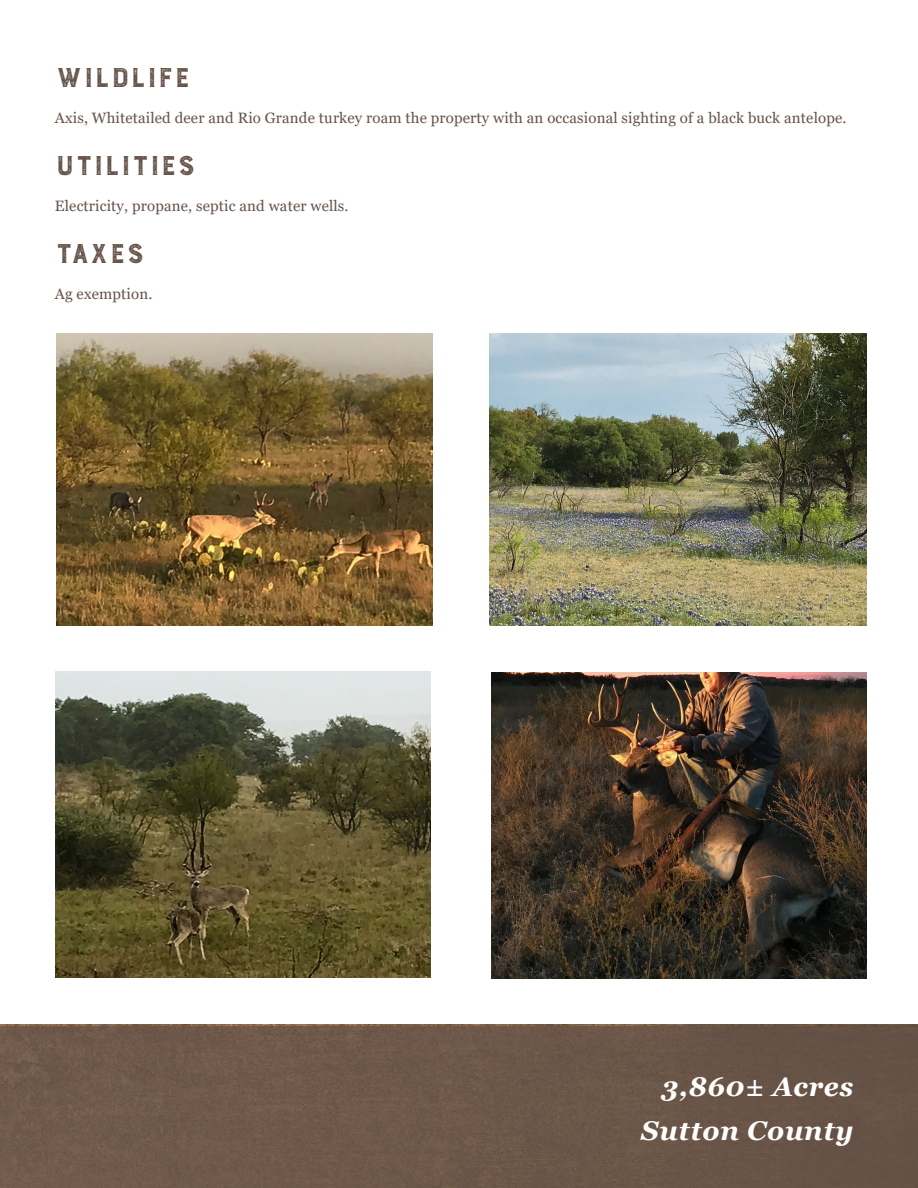
<style>
.page{position:relative;width:918px;height:1188px;background:#fff}
.page>*{position:absolute;margin:0;border:0;box-sizing:border-box;transform-origin:0 0}
.t1{font:300 36px "Burford Rustic";color:#655349}
.t2{font:italic 700 27px/43.5px "Georgia";letter-spacing:.025em;color:#fff;text-align:right}
.t3{font:15px "Georgia";letter-spacing:.01em;color:#655349}
</style>
<div class="page">
<div style="left:0;top:1027px;width:918px;height:161px;background:#6d5749"></div>
<img style="left:56px;top:672px;width:374px;height:306px">
<img style="left:490px;top:333px;width:376px;height:293px">
<img style="left:491px;top:672px;width:375px;height:306px">
<img style="left:56px;top:333px;width:376px;height:293px">
<p class="t1" style="left:55px;top:59px;width:137px">wildlife</p>
<p class="t3" style="left:55px;top:109px;width:793px">Axis, Whitetailed deer and Rio Grande turkey roam the property with an occasional sighting of a black buck antelope.</p>
<p class="t1" style="left:55px;top:147px;width:142px">utilities</p>
<p class="t3" style="left:55px;top:197px;width:295px">Electricity, propane, septic and water wells.</p>
<p class="t1" style="left:55px;top:235px;width:91px">taxes</p>
<p class="t3" style="left:55px;top:285px;width:99px">Ag exemption.</p>
<h2 class="t2" style="left:641px;top:1065px;width:214px">3,860± Acres<br>Sutton County</h2>
</div>
